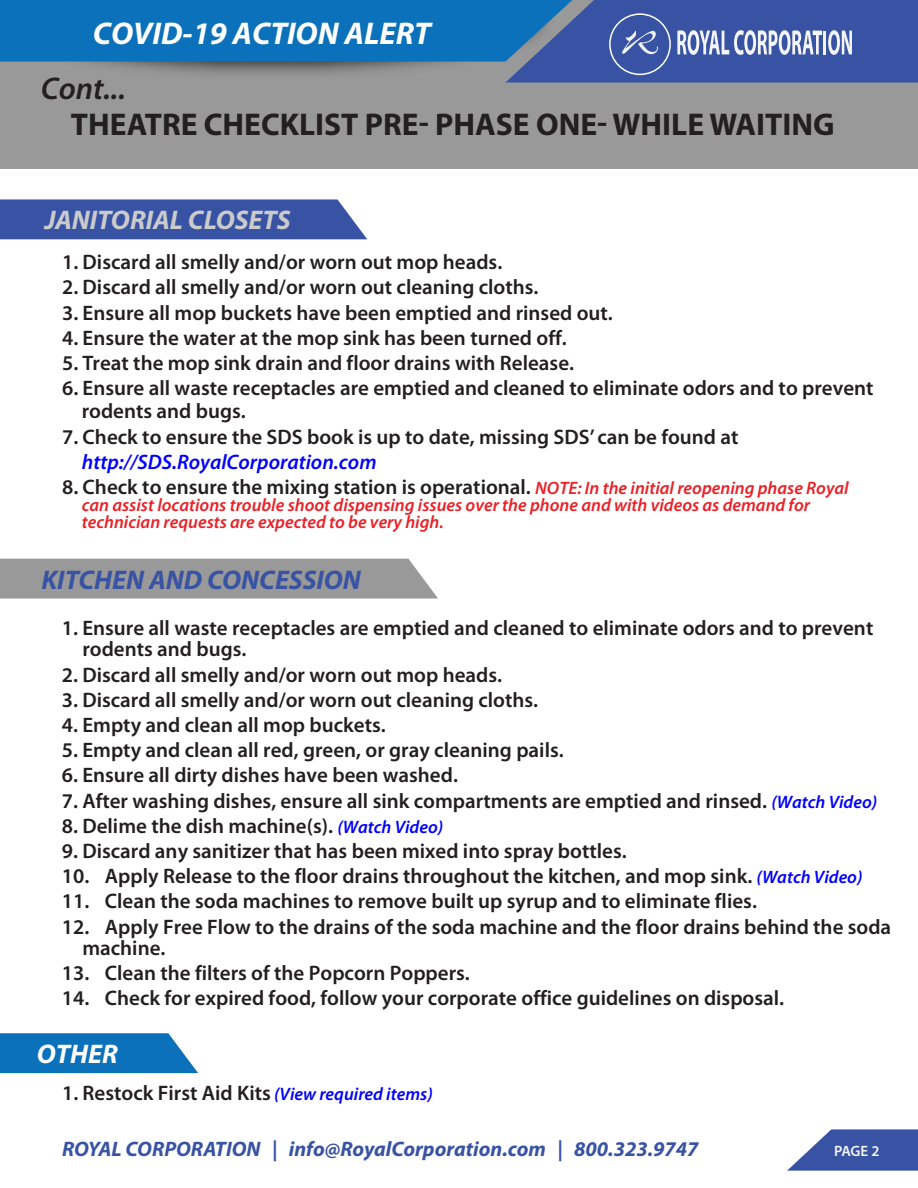
<style>
.page{position:relative;width:918px;height:1188px;background:#fff}
.page>*{position:absolute;margin:0;border:0;box-sizing:border-box;transform-origin:0 0}
.t1{font:700 31.5px "Myriad Pro";color:#231f20}
.t2{font:italic 700 31.5px "Myriad Pro";color:#fff}
.t3{font:italic 600 31.5px "Myriad Pro";color:#231f20}
.t4{font:italic 700 27px "Myriad Pro";color:#3853a3}
.t5{font:italic 700 27px "Myriad Pro";color:#cbcbcb}
.t6{font:italic 700 27px "Myriad Pro";color:#fff}
.t7{font:600 21px/21.5px "Myriad Pro";color:#231f20}
.t8{font:italic 700 21px "Myriad Pro";color:#3853a3}
.t9{font:italic 600 21px "Myriad Pro";color:#0001fe}
.t10{font:italic 600 18px/16.8px "Myriad Pro";color:#ed1f26}
.t11{font:600 15px "Myriad Pro";color:#f4f5f6}
.s1{font-style:italic;font-size:18px;color:#ed1f26}
.s2{font-style:italic;font-size:18px;color:#0001fe}
</style>
<div class="page">
<div style="left:0;top:0;width:918px;height:169px;background:#999"></div>
<svg style="left:0;top:0;width:918px;height:82px;background:#376fac"></svg>
<div style="left:0;top:559px;width:438px;height:40px;background:#999"></div>
<svg style="left:787px;top:1129px;width:131px;height:42px"></svg>
<svg style="left:0;top:1033px;width:198px;height:40px;background:#1d7cbf"></svg>
<div style="left:0;top:199px;width:367px;height:40px;background:#3853a3"></div>
<h1 class="t2" style="left:93px;top:13px;width:340px">COVID-19 ACTION ALERT</h1>
<h1 class="t3" style="left:41px;top:68px;width:87px">Cont...</h1>
<h1 class="t1" style="left:71px;top:104px;width:765px">THEATRE CHECKLIST PRE- PHASE ONE- WHILE WAITING</h1>
<p class="t5" style="left:45px;top:203px;width:247px">JANITORIAL CLOSETS</p>
<p class="t7" style="left:62px;top:251px;width:442px">1. Discard all smelly and/or worn out mop heads.</p>
<p class="t7" style="left:62px;top:276px;width:478px">2. Discard all smelly and/or worn out cleaning cloths.</p>
<p class="t7" style="left:62px;top:301px;width:552px">3. Ensure all mop buckets have been emptied and rinsed out.</p>
<p class="t7" style="left:62px;top:326px;width:506px">4. Ensure the water at the mop sink has been turned off.</p>
<p class="t7" style="left:62px;top:352px;width:514px">5. Treat the mop sink drain and floor drains with Release.</p>
<p class="t7" style="left:82px;top:376px;width:793px;line-height:23.2px;text-indent:-20px">6. Ensure all waste receptacles are emptied and cleaned to eliminate odors and to prevent rodents and bugs.</p>
<p class="t7" style="left:62px;top:425px;width:678px">7. Check to ensure the SDS book is up to date, missing SDS’ can be found at</p>
<p class="t9" style="left:82px;top:448px;width:296px">http://SDS.RoyalCorporation.com</p>
<p class="t7" style="left:62px;top:476px;width:788px">8. Check to ensure the mixing station is operational. <span class="s1">NOTE: In the initial reopening phase Royal</span></p>
<p class="t10" style="left:82px;top:496px;width:730px">can assist locations trouble shoot dispensing issues over the phone and with videos as demand for technician requests are expected to be very high.</p>
<p class="t4" style="left:41px;top:562px;width:321px">KITCHEN AND CONCESSION</p>
<p class="t7" style="left:82px;top:617px;width:792px;text-indent:-21px">1. Ensure all waste receptacles are emptied and cleaned to eliminate odors and to prevent rodents and bugs.</p>
<p class="t7" style="left:62px;top:663px;width:442px">2. Discard all smelly and/or worn out mop heads.</p>
<p class="t7" style="left:62px;top:689px;width:478px">3. Discard all smelly and/or worn out cleaning cloths.</p>
<p class="t7" style="left:62px;top:714px;width:325px">4. Empty and clean all mop buckets.</p>
<p class="t7" style="left:62px;top:739px;width:503px">5. Empty and clean all red, green, or gray cleaning pails.</p>
<p class="t7" style="left:62px;top:764px;width:398px">6. Ensure all dirty dishes have been washed.</p>
<p class="t7" style="left:62px;top:789px;width:817px">7. After washing dishes, ensure all sink compartments are emptied and rinsed. <span class="s2">(Watch Video)</span></p>
<p class="t7" style="left:62px;top:815px;width:383px">8. Delime the dish machine(s). <span class="s2">(Watch Video)</span></p>
<p class="t7" style="left:62px;top:840px;width:566px">9. Discard any sanitizer that has been mixed into spray bottles.</p>
<p class="t7" style="left:62px;top:865px;width:802px">10. Apply Release to the floor drains throughout the kitchen, and mop sink. <span class="s2">(Watch Video)</span></p>
<p class="t7" style="left:62px;top:890px;width:697px">11. Clean the soda machines to remove built up syrup and to eliminate flies.</p>
<p class="t7" style="left:82px;top:915px;width:810px;text-indent:-21px">12. Apply Free Flow to the drains of the soda machine and the floor drains behind the soda machine.</p>
<p class="t7" style="left:62px;top:962px;width:410px">13. Clean the filters of the Popcorn Poppers.</p>
<p class="t7" style="left:62px;top:987px;width:724px">14. Check for expired food, follow your corporate office guidelines on disposal.</p>
<p class="t6" style="left:37px;top:1037px;width:82px">OTHER</p>
<p class="t7" style="left:62px;top:1082px;width:372px">1. Restock First Aid Kits <span class="s2">(View required items)</span></p>
<p class="t8" style="left:62px;top:1135px;width:638px">ROYAL CORPORATION | info@RoyalCorporation.com | 800.323.9747</p>
<p class="t11" style="left:834px;top:1141px;width:47px">PAGE 2</p>
</div>
